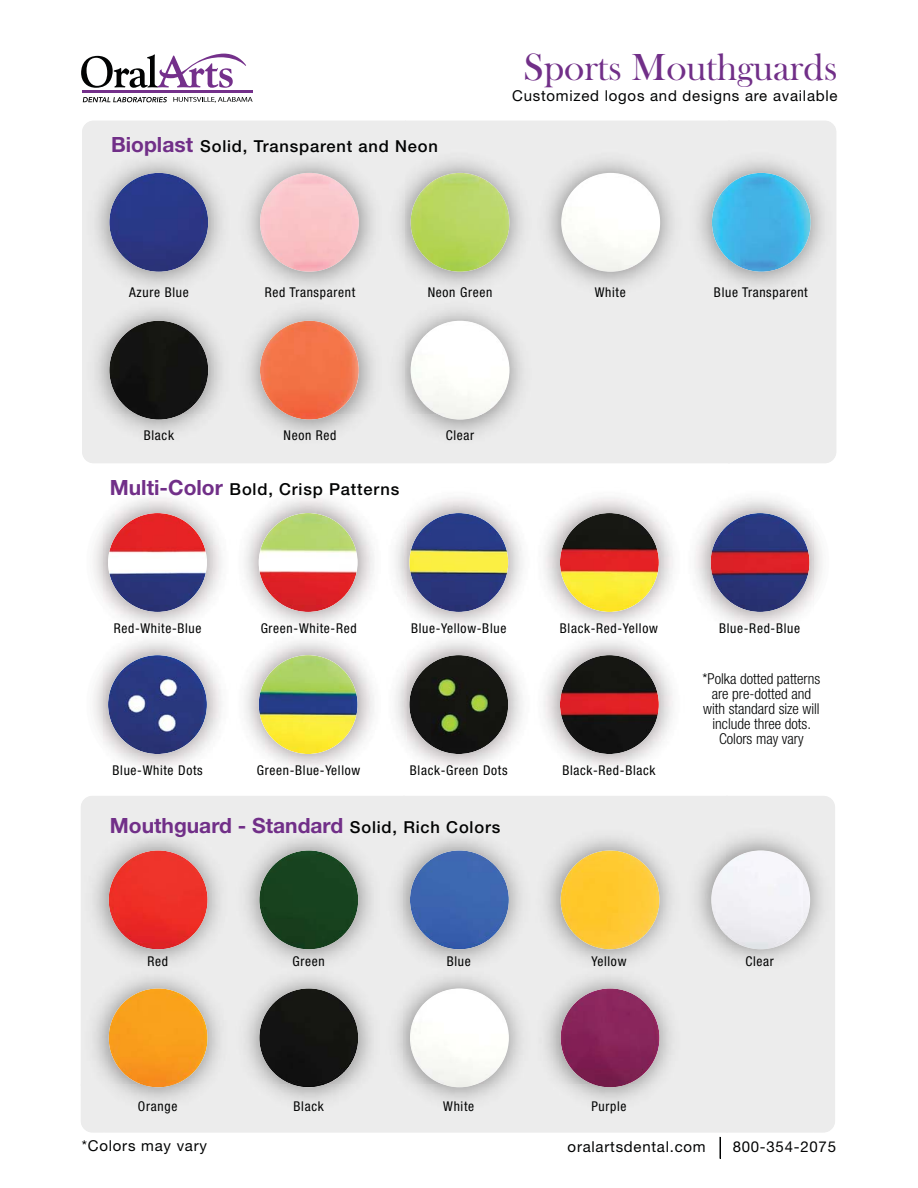
<style>
.page{position:relative;width:918px;height:1188px;background:#fff}
.page>*{position:absolute;margin:0;border:0;box-sizing:border-box;transform-origin:0 0}
.t1{font:39px "Bask Old Face";color:#712f88}
.t2{font:700 21px "Helvetica Neue LT Std";color:#712f88}
.t3{font:500 16.5px "Helvetica Neue LT Std";letter-spacing:.05em;color:#020303}
.t4{font:300 condensed 15px/15px "Helvetica Neue LT Std";color:#020303;text-align:center}
.t5{font:15px "Helvetica Neue LT Std";letter-spacing:.05em;color:#020303}
.t6{font:condensed 13.5px "Helvetica Neue LT Std";letter-spacing:.05em;color:#020303}
.s1{font-weight:700;font-size:21px;color:#712f88}
.s2{font-weight:500;font-size:16.5px;color:#020303}
</style>
<div class="page">
<img style="left:91px;top:525px;width:13px;height:608px">
<img style="left:104px;top:497px;width:608px;height:270px">
<img style="left:712px;top:463px;width:102px;height:333px">
<img style="left:82px;top:121px;width:754px;height:342px">
<img style="left:81px;top:796px;width:754px;height:336px">
<svg style="left:720px;top:1137px;width:1px;height:22px"></svg>
<hr style="left:82px;top:90px;width:171px;height:3px;background:#74308b">
<svg style="left:83px;top:97px;width:84px;height:5px"></svg>
<svg style="left:81px;top:54px;width:165px;height:34px"></svg>
<svg style="left:173px;top:97px;width:80px;height:6px"></svg>
<img style="left:109px;top:850px;width:99px;height:99px;border-radius:50%">
<div style="left:259px;top:850px;width:99px;height:99px;background:#17431f;border-radius:50%"></div>
<img style="left:410px;top:850px;width:99px;height:99px;border-radius:50%">
<img style="left:561px;top:850px;width:99px;height:99px;border-radius:50%">
<img style="left:711px;top:850px;width:99px;height:99px;border-radius:50%">
<img style="left:109px;top:988px;width:99px;height:99px;border-radius:50%">
<div style="left:259px;top:988px;width:99px;height:99px;background:#131412;border-radius:50%"></div>
<img style="left:410px;top:988px;width:99px;height:99px;border-radius:50%">
<img style="left:561px;top:988px;width:99px;height:99px;border-radius:50%">
<img style="left:108px;top:513px;width:99px;height:99px;border-radius:50%">
<img style="left:259px;top:513px;width:99px;height:99px;border-radius:50%">
<img style="left:409px;top:513px;width:99px;height:99px;border-radius:50%">
<img style="left:560px;top:513px;width:99px;height:99px;border-radius:50%">
<img style="left:108px;top:655px;width:99px;height:99px;border-radius:50%">
<img style="left:259px;top:655px;width:99px;height:99px;border-radius:50%">
<img style="left:409px;top:655px;width:99px;height:99px;border-radius:50%">
<img style="left:560px;top:655px;width:99px;height:99px;border-radius:50%">
<img style="left:711px;top:513px;width:99px;height:99px;border-radius:50%">
<div style="left:109px;top:321px;width:99px;height:99px;background:#131312;border-radius:50%"></div>
<img style="left:260px;top:321px;width:99px;height:99px;border-radius:50%">
<img style="left:411px;top:321px;width:99px;height:99px;border-radius:50%">
<img style="left:109px;top:173px;width:99px;height:99px;border-radius:50%">
<img style="left:260px;top:173px;width:99px;height:99px;border-radius:50%">
<img style="left:411px;top:173px;width:99px;height:99px;border-radius:50%">
<img style="left:561px;top:173px;width:99px;height:99px;border-radius:50%">
<img style="left:712px;top:173px;width:99px;height:99px;border-radius:50%">
<h1 class="t1" style="left:524px;top:53px;width:316px">Sports Mouthguards</h1>
<p class="t3" style="left:111px;top:136px;width:328px"><span class="s1">Bioplast</span> Solid, Transparent and Neon</p>
<p class="t5" style="left:512px;top:87px;width:327px">Customized logos and designs are available</p>
<p class="t6" style="left:129px;top:288px;width:61px">Azure Blue</p>
<p class="t6" style="left:265px;top:288px;width:92px">Red Transparent</p>
<p class="t6" style="left:428px;top:288px;width:66px">Neon Green</p>
<p class="t6" style="left:144px;top:430px;width:32px">Black</p>
<p class="t6" style="left:283px;top:430px;width:54px">Neon Red</p>
<p class="t6" style="left:446px;top:430px;width:30px">Clear</p>
<p class="t3" style="left:110px;top:480px;width:291px"><span class="s1">Multi-Color</span> Bold, Crisp Patterns</p>
<p class="t6" style="left:595px;top:288px;width:32px">White</p>
<p class="t6" style="left:714px;top:288px;width:95px">Blue Transparent</p>
<p class="t6" style="left:114px;top:623px;width:89px">Red-White-Blue</p>
<p class="t6" style="left:261px;top:623px;width:97px">Green-White-Red</p>
<p class="t6" style="left:411px;top:623px;width:97px">Blue-Yellow-Blue</p>
<p class="t6" style="left:560px;top:623px;width:99px">Black-Red-Yellow</p>
<p class="t6" style="left:719px;top:623px;width:82px">Blue-Red-Blue</p>
<p class="t6" style="left:113px;top:765px;width:92px">Blue-White Dots</p>
<p class="t6" style="left:257px;top:765px;width:105px">Green-Blue-Yellow</p>
<p class="t6" style="left:410px;top:765px;width:99px">Black-Green Dots</p>
<p class="t6" style="left:562px;top:765px;width:95px">Black-Red-Black</p>
<h2 class="t2" style="left:110px;top:818px;width:392px">Mouthguard - Standard <span class="s2">Solid, Rich Colors</span></h2>
<p class="t4" style="left:703px;top:671px;width:119px">*Polka dotted patterns are pre-dotted and with standard size will include three dots.<br>Colors may vary</p>
<p class="t6" style="left:147px;top:956px;width:22px">Red</p>
<p class="t6" style="left:293px;top:956px;width:34px">Green</p>
<p class="t6" style="left:447px;top:956px;width:26px">Blue</p>
<p class="t6" style="left:591px;top:956px;width:36px">Yellow</p>
<p class="t6" style="left:745px;top:956px;width:30px">Clear</p>
<p class="t6" style="left:138px;top:1101px;width:41px">Orange</p>
<p class="t6" style="left:294px;top:1101px;width:32px">Black</p>
<p class="t6" style="left:443px;top:1101px;width:32px">White</p>
<p class="t6" style="left:591px;top:1101px;width:37px">Purple</p>
<p class="t5" style="left:82px;top:1138px;width:127px">*Colors may vary</p>
<p class="t5" style="left:568px;top:1138px;width:140px">oralartsdental.com</p>
<p class="t5" style="left:733px;top:1138px;width:105px">800-354-2075</p>
</div>
